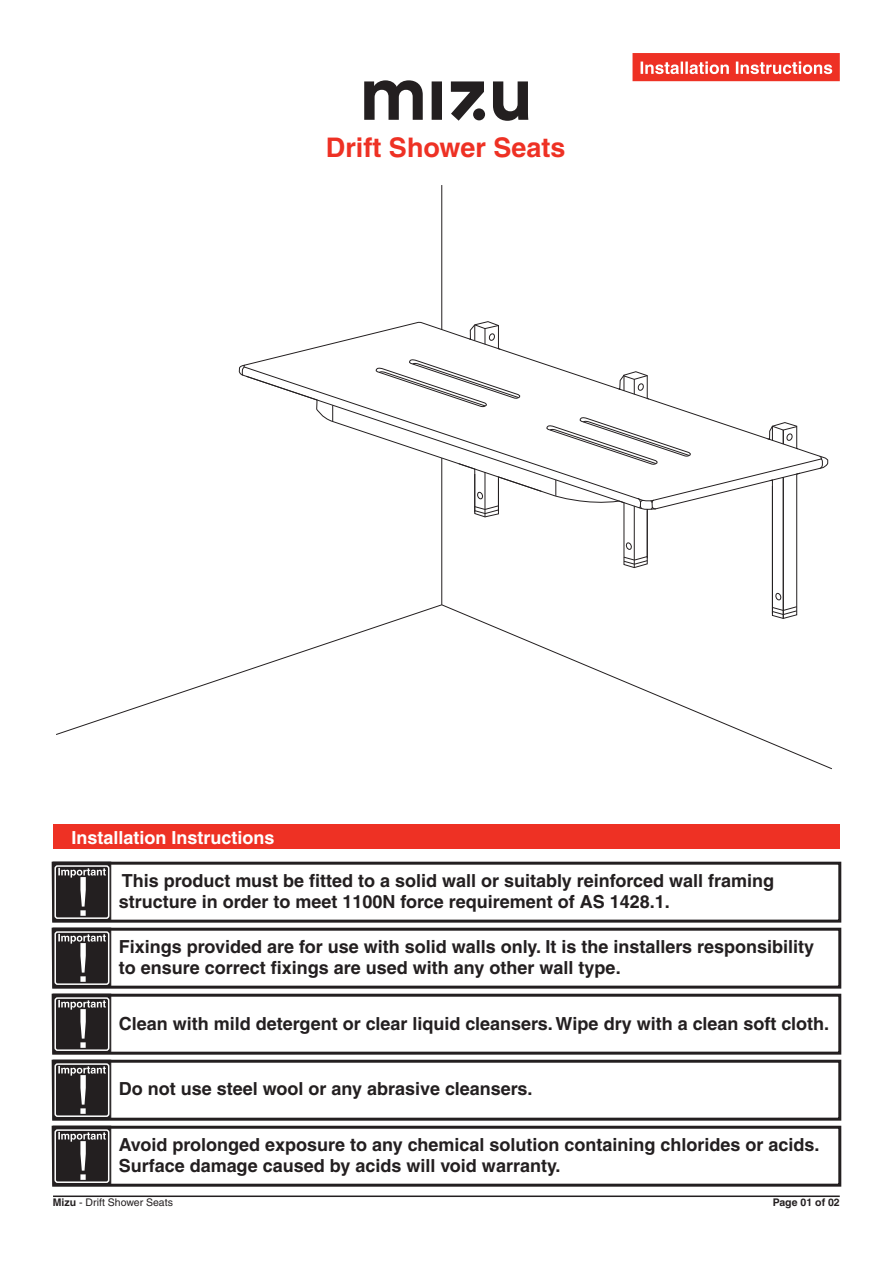
<style>
.page{position:relative;width:893px;height:1263px;background:#fff}
.page>*{position:absolute;margin:0;border:0;box-sizing:border-box;transform-origin:0 0}
.t1{font:700 27px "Helvetica";color:#ee3124}
.t2{font:700 18px/21.5px "Helvetica";color:#231f20}
.t3{font:700 18px "Helvetica";color:#fff}
.t4{font:10.5px "Helvetica";color:#231f20}
.t5{font:700 10.5px "Helvetica";color:#231f20}
.s1{font-weight:700}
</style>
<div class="page">
<svg style="left:51px;top:861px;width:791px;height:62px"></svg>
<svg style="left:53px;top:862px;width:58px;height:59px;background:#4c4849"></svg>
<svg style="left:51px;top:927px;width:791px;height:62px"></svg>
<svg style="left:53px;top:928px;width:58px;height:59px;background:#4c4849"></svg>
<svg style="left:51px;top:993px;width:791px;height:62px"></svg>
<svg style="left:53px;top:994px;width:58px;height:59px;background:#4c4849"></svg>
<svg style="left:51px;top:1059px;width:791px;height:62px"></svg>
<svg style="left:53px;top:1060px;width:58px;height:59px;background:#4b4849"></svg>
<svg style="left:51px;top:1125px;width:791px;height:62px"></svg>
<svg style="left:53px;top:1126px;width:58px;height:59px;background:#4c4849"></svg>
<div style="left:53px;top:824px;width:786px;height:25px;background:#ee3124"></div>
<svg style="left:238px;top:321px;width:590px;height:283px"></svg>
<svg style="left:623px;top:556px;width:25px;height:9px"></svg>
<hr style="left:783px;top:477px;width:1px;height:141px;background:#231f20">
<svg style="left:375px;top:324px;width:448px;height:190px"></svg>
<svg style="left:56px;top:604px;width:776px;height:165px"></svg>
<hr style="left:441px;top:458px;width:1px;height:147px;background:#231f20">
<hr style="left:441px;top:185px;width:1px;height:145px;background:#231f20">
<hr style="left:53px;top:1195px;width:787px;height:2px;background:#231f20">
<svg style="left:364px;top:80px;width:164px;height:41px"></svg>
<div style="left:632px;top:53px;width:208px;height:28px;background:#ee3124"></div>
<svg style="left:641px;top:61px;width:191px;height:13px"></svg>
<h1 class="t1" style="left:326px;top:137px;width:241px">Drift Shower Seats</h1>
<p class="t3" style="left:71px;top:831px;width:205px">Installation Instructions</p>
<p class="t2" style="left:119px;top:871px;width:657px">This product must be fitted to a solid wall or suitably reinforced wall framing structure in order to meet 1100N force requirement of AS 1428.1.</p>
<p class="t2" style="left:119px;top:937px;width:697px">Fixings provided are for use with solid walls only. It is the installers responsibility to ensure correct fixings are used with any other wall type.</p>
<p class="t2" style="left:119px;top:1014px;width:712px">Clean with mild detergent or clear liquid cleansers. Wipe dry with a clean soft cloth.</p>
<p class="t2" style="left:119px;top:1080px;width:415px">Do not use steel wool or any abrasive cleansers.</p>
<p class="t2" style="left:119px;top:1135px;width:702px">Avoid prolonged exposure to any chemical solution containing chlorides or acids.<br>Surface damage caused by acids will void warranty.</p>
<p class="t4" style="left:53px;top:1198px;width:122px"><span class="s1">Mizu</span> - Drift Shower Seats</p>
<p class="t5" style="left:773px;top:1198px;width:68px">Page 01 of 02</p>
</div>
